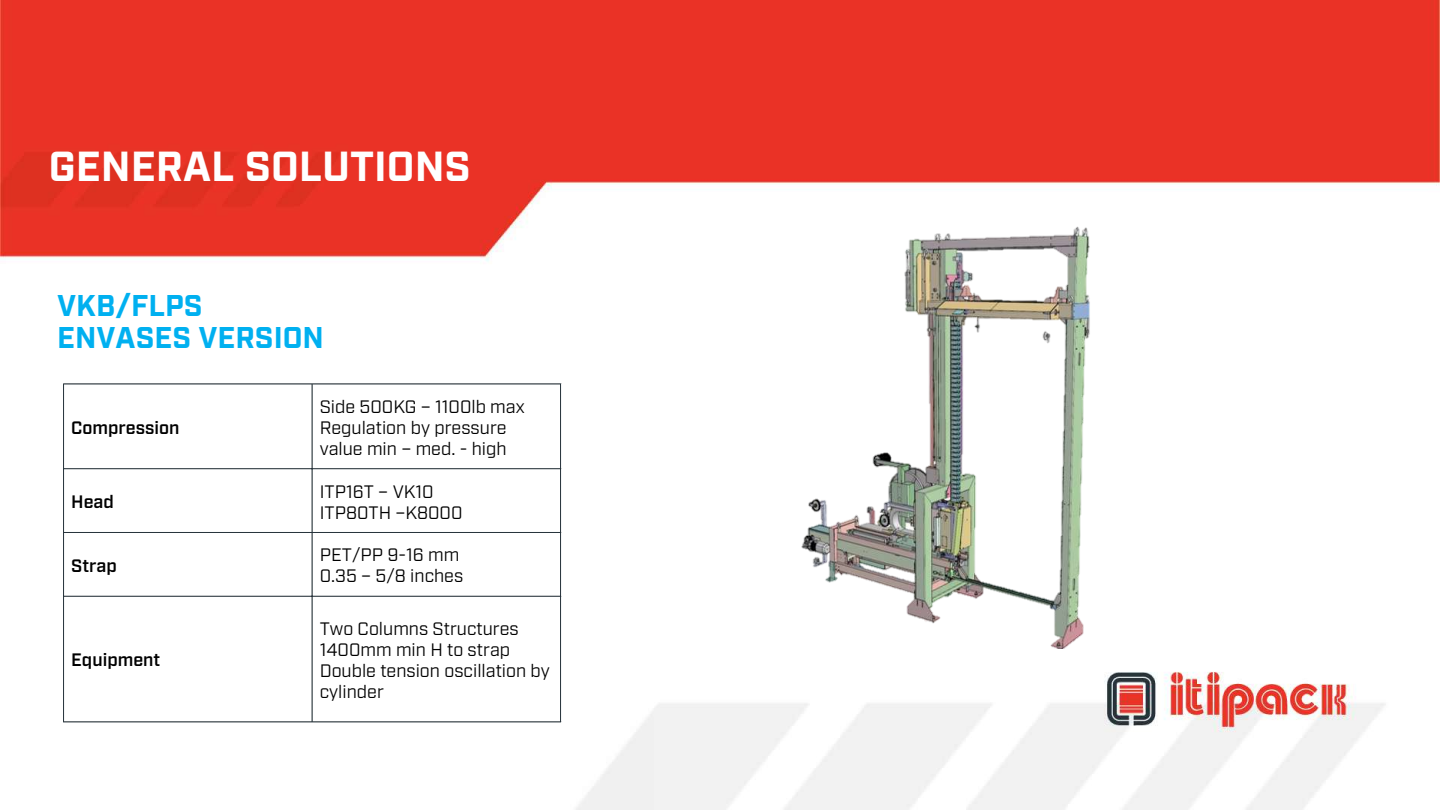
<style>
.page{position:relative;width:1440px;height:810px;background:#fff}
.page>*{position:absolute;margin:0;border:0;box-sizing:border-box;transform-origin:0 0}
.t1{font:700 42px "Industry";color:#fff}
.t2{font:700 30px/32.2px "Industry";color:#00b0f0}
.t3{font:18px/21px "Industry";color:#000}
.t4{font:600 18px "Industry";color:#000}
</style>
<div class="page">
<img style="left:0;top:0;width:1440px;height:810px">
<hr style="left:63px;top:384px;width:1px;height:337px;background:#26333b">
<hr style="left:312px;top:384px;width:1px;height:337px;background:#26333b">
<hr style="left:560px;top:384px;width:1px;height:337px;background:#26333b">
<hr style="left:63px;top:383px;width:498px;height:1px;background:#26333b">
<hr style="left:63px;top:468px;width:498px;height:1px;background:#26333b">
<hr style="left:63px;top:532px;width:498px;height:1px;background:#26333b">
<hr style="left:63px;top:596px;width:498px;height:1px;background:#26333b">
<hr style="left:63px;top:721px;width:498px;height:1px;background:#26333b">
<img style="left:780px;top:214px;width:345px;height:435px">
<h1 class="t1" style="left:49px;top:137px;width:424px">GENERAL SOLUTIONS</h1>
<h2 class="t2" style="left:57px;top:286px;width:268px">VKB/FLPS<br>ENVASES VERSION</h2>
<p class="t4" style="left:71px;top:415px;width:110px">Compression</p>
<p class="t3" style="left:320px;top:395px;width:207px">Side 500KG – 1100lb max<br>Regulation by pressure value min – med. - high</p>
<p class="t4" style="left:71px;top:490px;width:44px">Head</p>
<p class="t3" style="left:320px;top:479px;width:144px">ITP16T – VK10<br>ITP80TH –K8000</p>
<p class="t4" style="left:71px;top:553px;width:47px">Strap</p>
<p class="t3" style="left:320px;top:543px;width:145px">PET/PP 9-16 mm<br>0.35 – 5/8 inches</p>
<p class="t4" style="left:71px;top:648px;width:91px">Equipment</p>
<p class="t3" style="left:320px;top:617px;width:232px">Two Columns Structures<br>1400mm min H to strap<br>Double tension oscillation by cylinder</p>
</div>
